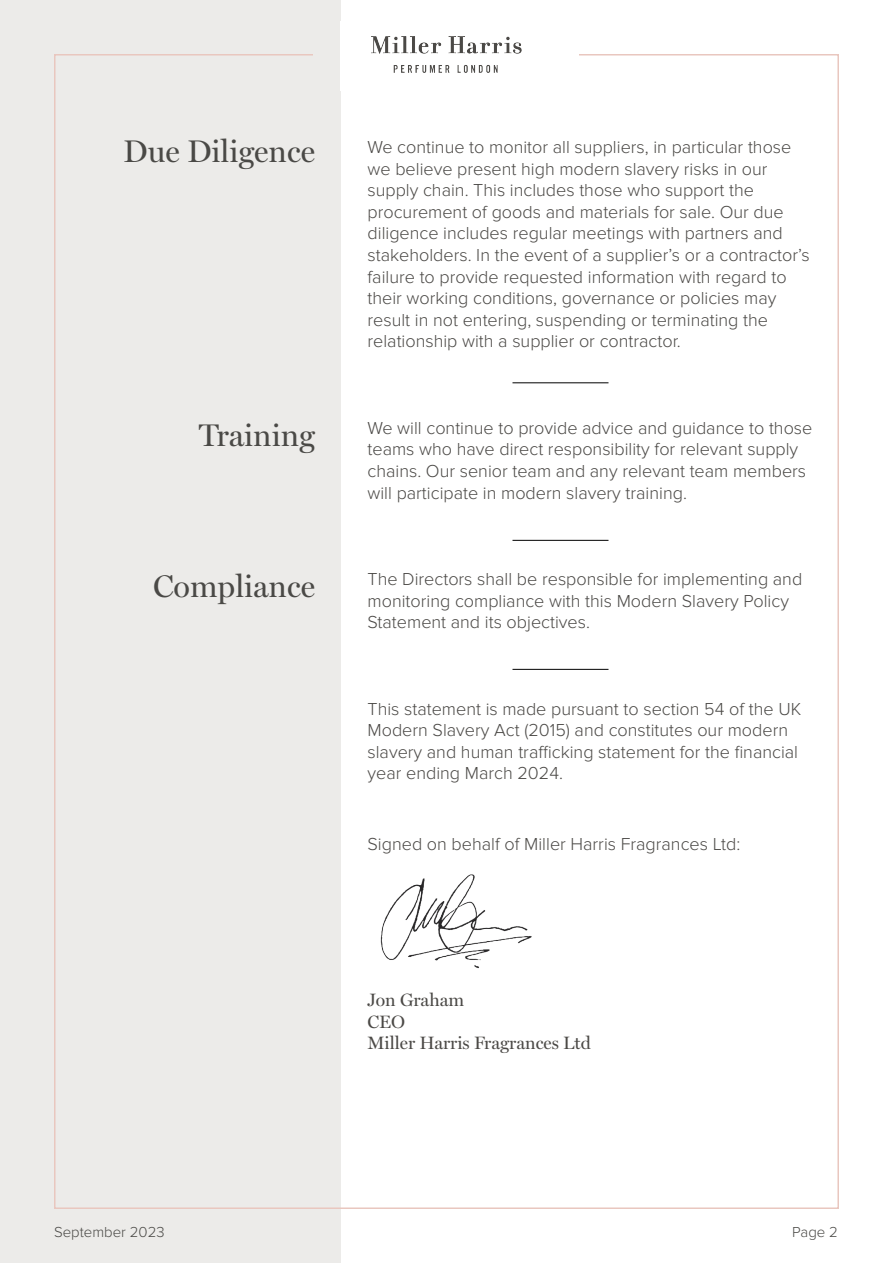
<style>
.page{position:relative;width:893px;height:1263px;background:#fff}
.page>*{position:absolute;margin:0;border:0;box-sizing:border-box;transform-origin:0 0}
.t1{font:31.5px "Miller Display";color:#4a4946}
.t2{font:300 18px/21.6px "Proxima Nova";color:#4b4946}
.t3{font:18px "Miller Display";color:#4b4946}
.t4{font:300 15px "Proxima Nova";color:#4a4946}
</style>
<div class="page">
<div style="left:0;top:0;width:340px;height:1263px;background:#ecebe9"></div>
<img style="left:380px;top:874px;width:152px;height:95px">
<hr style="left:512px;top:383px;width:96px;height:1px;background:#000">
<hr style="left:512px;top:540px;width:96px;height:1px;background:#000">
<hr style="left:512px;top:669px;width:96px;height:1px;background:#000">
<img style="left:371px;top:36px;width:151px;height:36px">
<p class="t1" style="left:123px;top:133px;width:193px">Due Diligence</p>
<p class="t2" style="left:368px;top:136px;width:444px">We continue to monitor all suppliers, in particular those we believe present high modern slavery risks in our supply chain. This includes those who support the procurement of goods and materials for sale. Our due diligence includes regular meetings with partners and stakeholders. In the event of a supplier’s or a contractor’s failure to provide requested information with regard to their working conditions, governance or policies may result in not entering, suspending or terminating the relationship with a supplier or contractor.</p>
<p class="t1" style="left:199px;top:416px;width:118px">Training</p>
<p class="t2" style="left:368px;top:417px;width:446px">We will continue to provide advice and guidance to those teams who have direct responsibility for relevant supply chains. Our senior team and any relevant team members will participate in modern slavery training.</p>
<p class="t1" style="left:153px;top:567px;width:164px">Compliance</p>
<p class="t2" style="left:368px;top:568px;width:436px">The Directors shall be responsible for implementing and monitoring compliance with this Modern Slavery Policy<br>Statement and its objectives.</p>
<p class="t2" style="left:368px;top:698px;width:435px">This statement is made pursuant to section 54 of the UK Modern Slavery Act (2015) and constitutes our modern slavery and human trafficking statement for the financial year ending March 2024.</p>
<p class="t2" style="left:368px;top:833px;width:374px">Signed on behalf of Miller Harris Fragrances Ltd:</p>
<p class="t3" style="left:368px;top:989px;width:98px">Jon Graham</p>
<p class="t3" style="left:368px;top:1011px;width:39px">CEO</p>
<p class="t3" style="left:368px;top:1032px;width:225px">Miller Harris Fragrances Ltd</p>
<p class="t4" style="left:54px;top:1223px;width:112px">September 2023</p>
<p class="t4" style="left:792px;top:1223px;width:47px">Page 2</p>
</div>
